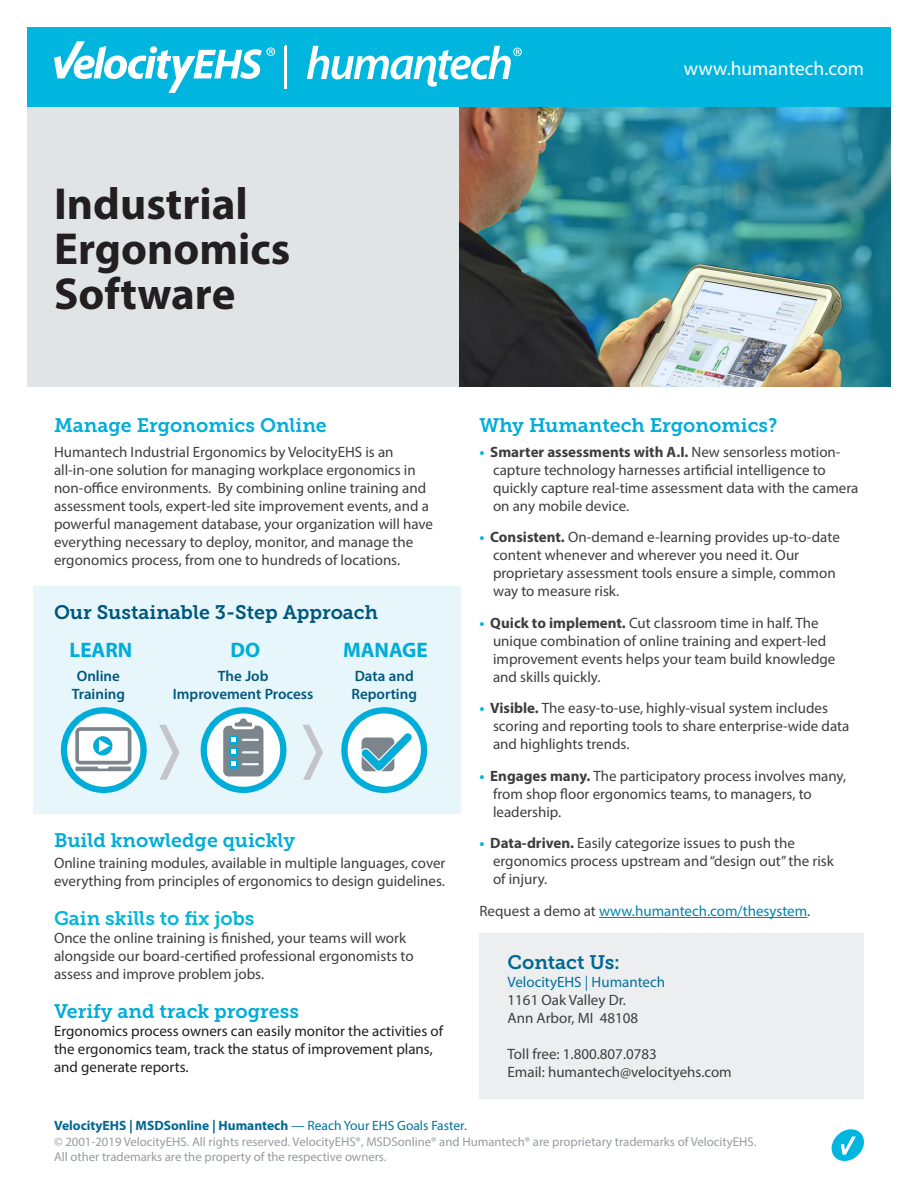
<style>
.page{position:relative;width:918px;height:1188px;background:#fff}
.page>*{position:absolute;margin:0;border:0;box-sizing:border-box;transform-origin:0 0}
.MASTHEAD__Title_30_3{font:700 45px/45px "Myriad Pro";color:#231f20}
.THS_areas{font:700 21px "Myriad Pro";color:#00add8}
.BODY___Header_13_15{font:19.5px "Museo Slab 700";color:#00add8}
.BODY___Header_13_15-2{font:19.5px "Museo Slab 700";color:#00577d}
.BODY___Text_10_12{font:19.5px "Museo Slab 700";color:#00add8}
.BODY___Text_10_12-2{font:19.5px "Museo Slab 700";color:#00b6dc}
.t1{font:19.5px "Myriad Pro";color:#fff}
.SIDE_BAR__Header_13{font:19.5px "Museo Slab 700";color:#006893}
.BODY___Text_10_12-3{font:15px/18px "Myriad Pro";color:#3e3e3f}
.BODY___Text_10_12-4{font:15px/18px "Myriad Pro";color:#231f20}
.THS_areas-2{font:600 15px/18px "Myriad Pro";color:#00577d;text-align:center}
.BODY___Text_10_12-5{font:15px "Myriad Pro";color:#0183ab}
.BODY___Text_10_12-6{font:15px "Myriad Pro";color:#00729c}
.t2{font:700 13.5px "Myriad Pro";color:#006893}
.t3{font:12.75px/15px "Myriad Pro";color:#959ca1}
.s1{color:#fff}
.s2{font-size:21px;color:#fff}
.s3{font-weight:700;color:#00b6de}
.s4{font-weight:700}
.s5{color:#3e3e3f}
.s6{font-weight:400;color:#00729c}
</style>
<div class="page">
<div style="left:27px;top:27px;width:864px;height:81px;background:#00b6de"></div>
<svg style="left:832px;top:1129px;width:32px;height:32px"></svg>
<div style="left:33px;top:586px;width:428px;height:228px;background:#e7f6fa"></div>
<div style="left:27px;top:108px;width:864px;height:279px;background:#e1e4e7"></div>
<img style="left:459px;top:108px;width:432px;height:279px">
<hr style="left:599px;top:917px;width:208px;height:1px;background:#0183ab">
<svg style="left:64px;top:710px;width:80px;height:80px;background:#c7ecf5"></svg>
<div style="left:61px;top:707px;width:86px;height:86px;border:6px solid #00add8;border-radius:50%"></div>
<svg style="left:204px;top:710px;width:79px;height:80px;background:#ceedf5"></svg>
<div style="left:201px;top:707px;width:85px;height:86px;border:6px solid #00add8;border-radius:50%"></div>
<svg style="left:344px;top:710px;width:80px;height:80px;background:#cdeef7"></svg>
<div style="left:341px;top:707px;width:86px;height:86px;border:6px solid #00add8;border-radius:50%"></div>
<hr style="left:375px;top:772px;width:24px;height:2px;background:#fff">
<svg style="left:359px;top:732px;width:55px;height:41px;background:#9ec9d5"></svg>
<svg style="left:75px;top:727px;width:56px;height:44px;background:#bcced4"></svg>
<svg style="left:223px;top:718px;width:40px;height:58px;background:#8da2aa"></svg>
<svg style="left:159px;top:725px;width:21px;height:55px"></svg>
<svg style="left:303px;top:725px;width:20px;height:55px"></svg>
<div style="left:480px;top:934px;width:384px;height:165px;background:#edeef0"></div>
<svg style="left:54px;top:41px;width:221px;height:52px"></svg>
<hr style="left:285px;top:46px;width:1px;height:43px;background:#fff">
<svg style="left:307px;top:46px;width:215px;height:41px"></svg>
<h3 class="t1" style="left:684px;top:56px;width:182px">www.humantech.com</h3>
<p class="MASTHEAD__Title_30_3" style="left:54px;top:180px;width:238px">Industrial<br>Ergonomics<br>Software</p>
<p class="BODY___Header_13_15" style="left:54px;top:414px;width:274px">Manage Ergonomics Online</p>
<p class="BODY___Text_10_12-3" style="left:54px;top:443px;width:381px">Humantech Industrial Ergonomics by VelocityEHS is an all-in-one solution for managing workplace ergonomics in non-office environments. By combining online training and assessment tools, expert-led site improvement events, and a powerful management database, your organization will have everything necessary to deploy, monitor, and manage the ergonomics process, from one to hundreds of locations.<span class="s1">.</span></p>
<p class="BODY___Header_13_15-2" style="left:54px;top:601px;width:326px">Our Sustainable 3-Step Approach</p>
<p class="THS_areas" style="left:70px;top:636px;width:64px">LEARN</p>
<p class="THS_areas" style="left:230px;top:636px;width:31px">DO</p>
<p class="THS_areas" style="left:343px;top:636px;width:86px">MANAGE</p>
<p class="THS_areas-2" style="left:72px;top:666px;width:55px">Online<br>Training</p>
<p class="THS_areas-2" style="left:173px;top:666px;width:142px">The Job<br>Improvement Process</p>
<p class="THS_areas-2" style="left:351px;top:666px;width:67px;text-align:left">Data and<br>Reporting</p>
<p class="BODY___Header_13_15" style="left:54px;top:829px;width:368px">Build knowledge quickly <span class="s2">Interactive,</span></p>
<p class="BODY___Text_10_12-3" style="left:54px;top:854px;width:393px">Online training modules, available in multiple languages, cover everything from principles of ergonomics to design guidelines.</p>
<p class="BODY___Text_10_12-2" style="left:54px;top:907px;width:202px">Gain skills to fix jobs</p>
<p class="BODY___Text_10_12-3" style="left:54px;top:929px;width:361px">Once the online training is finished, your teams will work alongside our board-certified professional ergonomists to assess and improve problem jobs.</p>
<p class="BODY___Text_10_12" style="left:54px;top:1000px;width:247px">Verify and track progress</p>
<p class="BODY___Text_10_12-4" style="left:54px;top:1022px;width:391px">Ergonomics process owners can easily monitor the activities of the ergonomics team, track the status of improvement plans, and generate reports.</p>
<p class="BODY___Header_13_15" style="left:480px;top:414px;width:300px">Why Humantech Ergonomics?</p>
<p class="BODY___Text_10_12-3" style="left:493px;top:443px;width:367px;text-indent:-14px"><span class="s3">•</span> <span class="s4">Smarter assessments with A.I.</span> New sensorless motion&shy;capture technology harnesses artificial intelligence to quickly capture real-time assessment data with the camera on any mobile device.</p>
<p class="BODY___Text_10_12-3" style="left:493px;top:528px;width:348px;text-indent:-14px"><span class="s3">•</span> <span class="s4">Consistent.</span> On-demand e-learning provides up-to-date content whenever and wherever you need it. Our proprietary assessment tools ensure a simple, common way to measure risk.</p>
<p class="BODY___Text_10_12-3" style="left:493px;top:614px;width:344px;text-indent:-14px"><span class="s3">•</span> <span class="s4">Quick to implement.</span> Cut classroom time in half. The unique combination of online training and expert-led improvement events helps your team build knowledge and skills quickly.</p>
<p class="BODY___Text_10_12-3" style="left:493px;top:699px;width:358px;text-indent:-14px"><span class="s3">•</span> <span class="s4">Visible.</span> The easy-to-use, highly-visual system includes scoring and reporting tools to share enterprise-wide data and highlights trends.</p>
<p class="BODY___Text_10_12-3" style="left:493px;top:767px;width:355px;text-indent:-14px"><span class="s3">•</span> <span class="s4">Engages many.</span> The participatory process involves many, from shop floor ergonomics teams, to managers, to leadership.</p>
<p class="BODY___Text_10_12-3" style="left:493px;top:834px;width:342px;text-indent:-14px"><span class="s3">•</span> <span class="s4">Data-driven.</span> Easily categorize issues to push the ergonomics process upstream and “design out” the risk of injury.</p>
<p class="BODY___Text_10_12-5" style="left:480px;top:902px;width:332px"><span class="s5">Request a demo at</span> www.humantech.com/thesystem<span class="s5">.</span></p>
<p class="SIDE_BAR__Header_13" style="left:508px;top:951px;width:114px">Contact Us:</p>
<p class="BODY___Text_10_12-6" style="left:508px;top:972px;width:159px">VelocityEHS | Humantech</p>
<p class="BODY___Text_10_12-3" style="left:508px;top:990px;width:120px">1161 Oak Valley Dr.</p>
<p class="BODY___Text_10_12-3" style="left:508px;top:1008px;width:132px">Ann Arbor, MI 48108</p>
<p class="BODY___Text_10_12-3" style="left:508px;top:1044px;width:151px">Toll free: 1.800.807.0783</p>
<p class="BODY___Text_10_12-3" style="left:508px;top:1062px;width:226px">Email: humantech@velocityehs.com</p>
<p class="t2" style="left:54px;top:1117px;width:414px">VelocityEHS | MSDSonline | Humantech <span class="s6">— Reach Your EHS Goals Faster.</span></p>
<p class="t3" style="left:54px;top:1134px;width:704px">© 2001-2019 VelocityEHS. All rights reserved. VelocityEHS®, MSDSonline® and Humantech® are proprietary trademarks of VelocityEHS.<br>All other trademarks are the property of the respective owners.</p>
</div>
